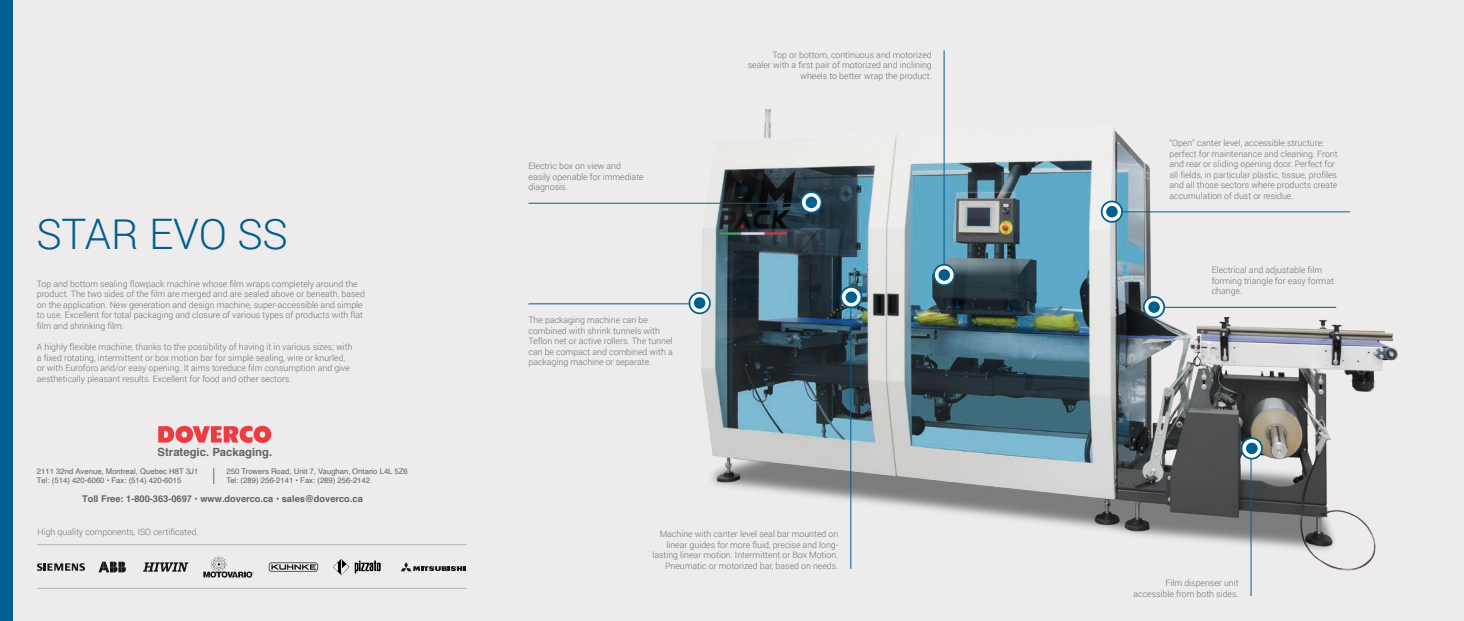
<style>
.page{position:relative;width:1464px;height:621px;background:#fff}
.page>*{position:absolute;margin:0;border:0;box-sizing:border-box;transform-origin:0 0}
.t1{font:300 42px "Roboto";color:#005f8f}
.t2{font:700 11.29px "Helvetica";color:#636366}
.t3{font:700 9.28px "Helvetica";color:#636366}
.t4{font:300 8.75px/10.5px "Roboto";color:#70706f}
.t5{font:7.7px/9.3px "Helvetica";color:#636366}
</style>
<div class="page">
<div style="left:0;top:0;width:1463px;height:620px;background:#edebeb"></div>
<img style="left:669px;top:50px;width:729px;height:533px">
<svg style="left:689px;top:292px;width:21px;height:21px"></svg>
<div style="left:688px;top:292px;width:22px;height:22px;border:2px solid #005f8f;border-radius:50%"></div>
<div style="left:694px;top:297px;width:11px;height:11px;background:#005f8f;border-radius:50%"></div>
<hr style="left:528px;top:303px;width:161px;height:1px;background:#005f8f">
<svg style="left:801px;top:192px;width:20px;height:20px"></svg>
<div style="left:800px;top:191px;width:22px;height:22px;border:2px solid #005f8f;border-radius:50%"></div>
<div style="left:805px;top:196px;width:12px;height:12px;background:#005f8f;border-radius:50%"></div>
<hr style="left:528px;top:203px;width:273px;height:1px;background:#005f8f">
<svg style="left:841px;top:287px;width:20px;height:20px"></svg>
<div style="left:840px;top:286px;width:22px;height:22px;border:2px solid #005f8f;border-radius:50%"></div>
<div style="left:845px;top:291px;width:12px;height:12px;background:#005f8f;border-radius:50%"></div>
<hr style="left:850px;top:306px;width:1px;height:262px;background:#005f8f">
<svg style="left:1241px;top:438px;width:20px;height:20px"></svg>
<div style="left:1240px;top:437px;width:22px;height:22px;border:2px solid #005f8f;border-radius:50%"></div>
<div style="left:1246px;top:442px;width:11px;height:12px;background:#005f8f;border-radius:50%"></div>
<hr style="left:1250px;top:458px;width:1px;height:137px;background:#005f8f">
<svg style="left:934px;top:264px;width:20px;height:21px"></svg>
<div style="left:933px;top:263px;width:22px;height:23px;border:2px solid #005f8f;border-radius:50%"></div>
<div style="left:938px;top:269px;width:12px;height:11px;background:#005f8f;border-radius:50%"></div>
<hr style="left:943px;top:50px;width:1px;height:214px;background:#005f8f">
<svg style="left:1101px;top:201px;width:21px;height:21px"></svg>
<div style="left:1100px;top:200px;width:22px;height:22px;border:2px solid #005f8f;border-radius:50%"></div>
<div style="left:1106px;top:206px;width:11px;height:11px;background:#005f8f;border-radius:50%"></div>
<hr style="left:1122px;top:211px;width:227px;height:1px;background:#005f8f">
<svg style="left:1143px;top:297px;width:21px;height:20px"></svg>
<div style="left:1142px;top:296px;width:23px;height:22px;border:2px solid #005f8f;border-radius:50%"></div>
<div style="left:1148px;top:301px;width:11px;height:11px;background:#005f8f;border-radius:50%"></div>
<hr style="left:1165px;top:306px;width:171px;height:1px;background:#005f8f">
<svg style="left:99px;top:561px;width:27px;height:11px"></svg>
<svg style="left:143px;top:562px;width:45px;height:9px"></svg>
<svg style="left:269px;top:562px;width:49px;height:9px"></svg>
<svg style="left:401px;top:562px;width:64px;height:8px"></svg>
<svg style="left:203px;top:556px;width:51px;height:21px"></svg>
<svg style="left:333px;top:559px;width:48px;height:15px"></svg>
<svg style="left:37px;top:563px;width:48px;height:7px"></svg>
<hr style="left:37px;top:544px;width:429px;height:1px;background:#b2b2b2">
<hr style="left:37px;top:587px;width:429px;height:1px;background:#b2b2b2">
<div style="left:0;top:0;width:12px;height:620px;background:#005f8f"></div>
<svg style="left:213px;top:468px;width:1px;height:15px"></svg>
<svg style="left:158px;top:425px;width:113px;height:17px"></svg>
<h1 class="t1" style="left:36px;top:205px;width:253px">STAR EVO SS</h1>
<p class="t4" style="left:37px;top:278px;width:329px">Top and bottom sealing flowpack machine whose film wraps completely around the product. The two sides of the film are merged and are sealed above or beneath, based on the application. New generation and design machine, super-accessible and simple to use. Excellent for total packaging and closure of various types of products with flat film and shrinking film.</p>
<p class="t4" style="left:37px;top:341px;width:317px">A highly flexible machine, thanks to the possibility of having it in various sizes; with a fixed rotating, intermittent or box motion bar for simple sealing, wire or knurled, or with Euroforo and/or easy opening. It aims toreduce film consumption and give aesthetically pleasant results. Excellent for food and other sectors.</p>
<p class="t2" style="left:158px;top:443px;width:116px">Strategic. Packaging.</p>
<p class="t5" style="left:37px;top:466px;width:163px">2111 32nd Avenue, Montreal, Quebec H8T 3J1<br>Tel: (514) 420-6060 • Fax: (514) 420-6015</p>
<p class="t5" style="left:226px;top:466px;width:183px">250 Trowers Road, Unit 7, Vaughan, Ontario L4L 5Z6<br>Tel: (289) 256-2141 • Fax: (289) 256-2142</p>
<p class="t3" style="left:82px;top:490px;width:282px">Toll Free: 1-800-363-0697 • www.doverco.ca • sales@doverco.ca</p>
<p class="t4" style="left:38px;top:526px;width:163px">High quality components, ISO certificated.</p>
<p class="t4" style="left:528px;top:160px;width:117px">Electric box on view and easily openable for immediate diagnosis.</p>
<p class="t4" style="left:528px;top:314px;width:146px">The packaging machine can be combined with shrink tunnels with Teflon net or active rollers. The tunnel can be compact and combined with a packaging machine or separate.</p>
<p class="t4" style="left:747px;top:49px;width:185px;text-align:right">Top or bottom, continuous and motorized sealer with a first pair of motorized and inclining wheels to better wrap the product.</p>
<p class="t4" style="left:652px;top:528px;width:187px;text-align:right">Machine with canter level seal bar mounted on linear guides for more fluid, precise and long&shy;lasting linear motion. Intermittent or Box Motion.<br>Pneumatic or motorized bar, based on needs.</p>
<p class="t4" style="left:1169px;top:138px;width:170px">“Open” canter level, accessible structure: perfect for maintenance and cleaning. Front and rear or sliding opening door. Perfect for all fields, in particular plastic, tissue, profiles and all those sectors where products create accumulation of dust or residue.</p>
<p class="t4" style="left:1211px;top:264px;width:124px">Electrical and adjustable film forming triangle for easy format change.</p>
<p class="t4" style="left:1133px;top:577px;width:107px;text-align:right">Film dispenser unit accessible from both sides.</p>
</div>
